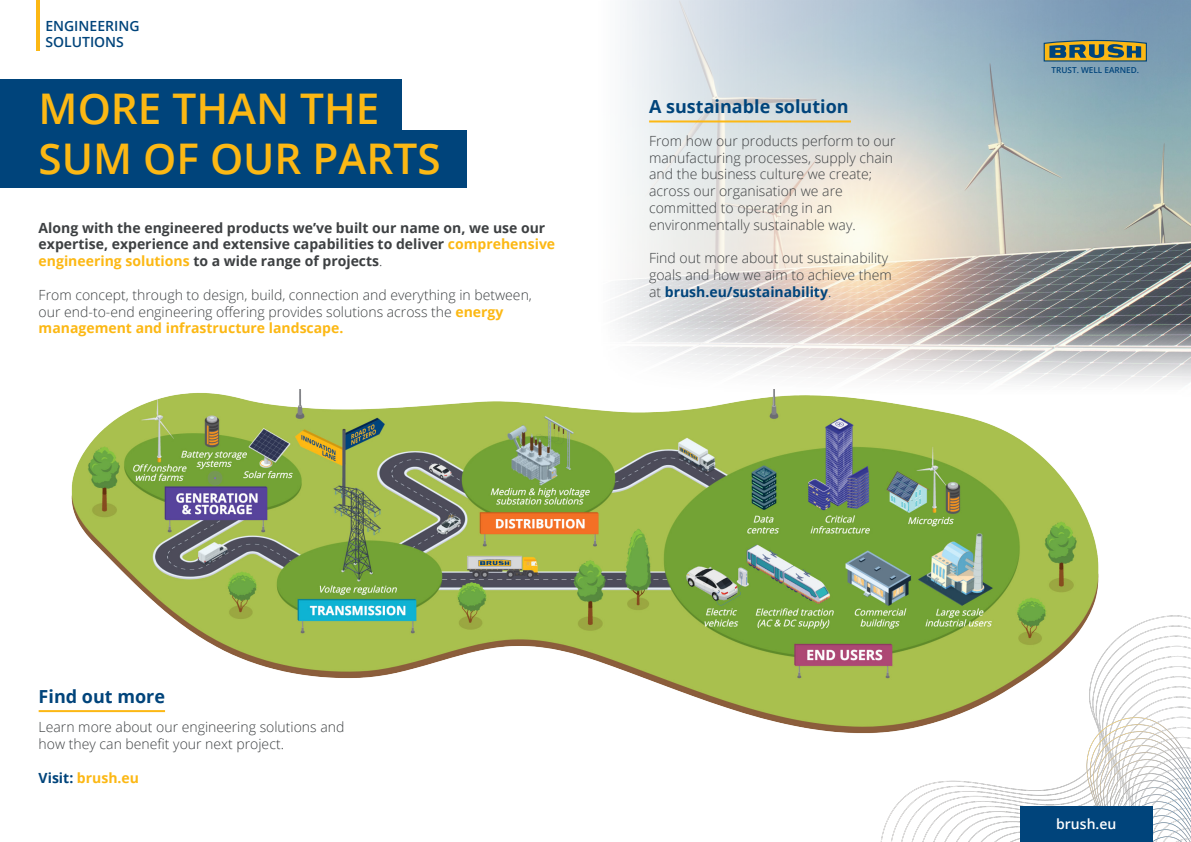
<style>
.page{position:relative;width:1191px;height:842px;background:#fff}
.page>*{position:absolute;margin:0;border:0;box-sizing:border-box;transform-origin:0 0}
.t1{font:600 42.3px "Open Sans";color:#fcb814}
.t2{font:700 18px "Open Sans";color:#00447b}
.t3{font:300 14px/16.8px "Open Sans";color:#3d4042}
.t4{font:700 14px/16.8px "Open Sans";color:#3d4042}
.t5{font:600 14px/16.8px "Open Sans";color:#00447b}
.t6{font:700 14px "Open Sans";color:#fcb814}
.t7{font:600 14px "Open Sans";color:#fff}
.t8{font:600 8.2px "Open Sans";color:#00447b}
.s1{font-weight:700;color:#00447b}
.s2{color:#00447b}
.s3{color:#fcb814}
.s4{font-weight:300}
.s5{font-weight:700;color:#fcb814}
</style>
<div class="page">
<hr style="left:36px;top:0;width:4px;height:50px;background:#fcb814">
<img style="left:618px;top:0;width:573px;height:390px">
<img style="left:880px;top:615px;width:311px;height:227px">
<div style="left:1019px;top:806px;width:133px;height:36px;background:#00447b"></div>
<div style="left:0;top:79px;width:402px;height:59px;background:#00447b"></div>
<div style="left:0;top:130px;width:466px;height:57px;background:#00447b"></div>
<img style="left:65px;top:390px;width:1036px;height:350px">
<hr style="left:649px;top:120px;width:202px;height:2px;background:#fcb814">
<hr style="left:39px;top:710px;width:126px;height:2px;background:#fcb814">
<svg style="left:1043px;top:40px;width:104px;height:22px;background:#7f804e"></svg>
<p class="t5" style="left:45px;top:17px;width:96px">ENGINEERING<br>SOLUTIONS</p>
<p class="t1" style="left:39px;top:79px;width:342px">MORE THAN THE</p>
<p class="t1" style="left:39px;top:130px;width:403px">SUM OF OUR PARTS</p>
<p class="t3" style="left:649px;top:132px;width:248px">From how our products perform to our manufacturing processes, supply chain and the business culture we create; across our organisation we are committed to operating in an environmentally sustainable way.</p>
<p class="t3" style="left:649px;top:250px;width:244px">Find out more about out sustainability goals and how we aim to achieve them at <span class="s1">brush.eu/sustainability</span><span class="s2">.</span></p>
<p class="t2" style="left:649px;top:94px;width:201px">A sustainable solution</p>
<p class="t4" style="left:39px;top:219px;width:518px">Along with the engineered products we’ve built our name on, we use our expertise, experience and extensive capabilities to deliver <span class="s3">comprehensive engineering solutions</span> to a wide range of projects<span class="s4">.</span></p>
<p class="t3" style="left:39px;top:286px;width:495px">From concept, through to design, build, connection and everything in between, our end-to-end engineering offering provides solutions across the <span class="s5">energy management and infrastructure landscape.</span></p>
<p class="t2" style="left:39px;top:683px;width:128px">Find out more</p>
<p class="t3" style="left:39px;top:719px;width:307px">Learn more about our engineering solutions and how they can benefit your next project.</p>
<p class="t6" style="left:39px;top:768px;width:102px"><span class="s2">Visit:</span> brush.eu</p>
<p class="t8" style="left:1051px;top:65px;width:89px">TRUST. WELL EARNED.</p>
<p class="t7" style="left:1056px;top:814px;width:62px">brush.eu</p>
</div>
